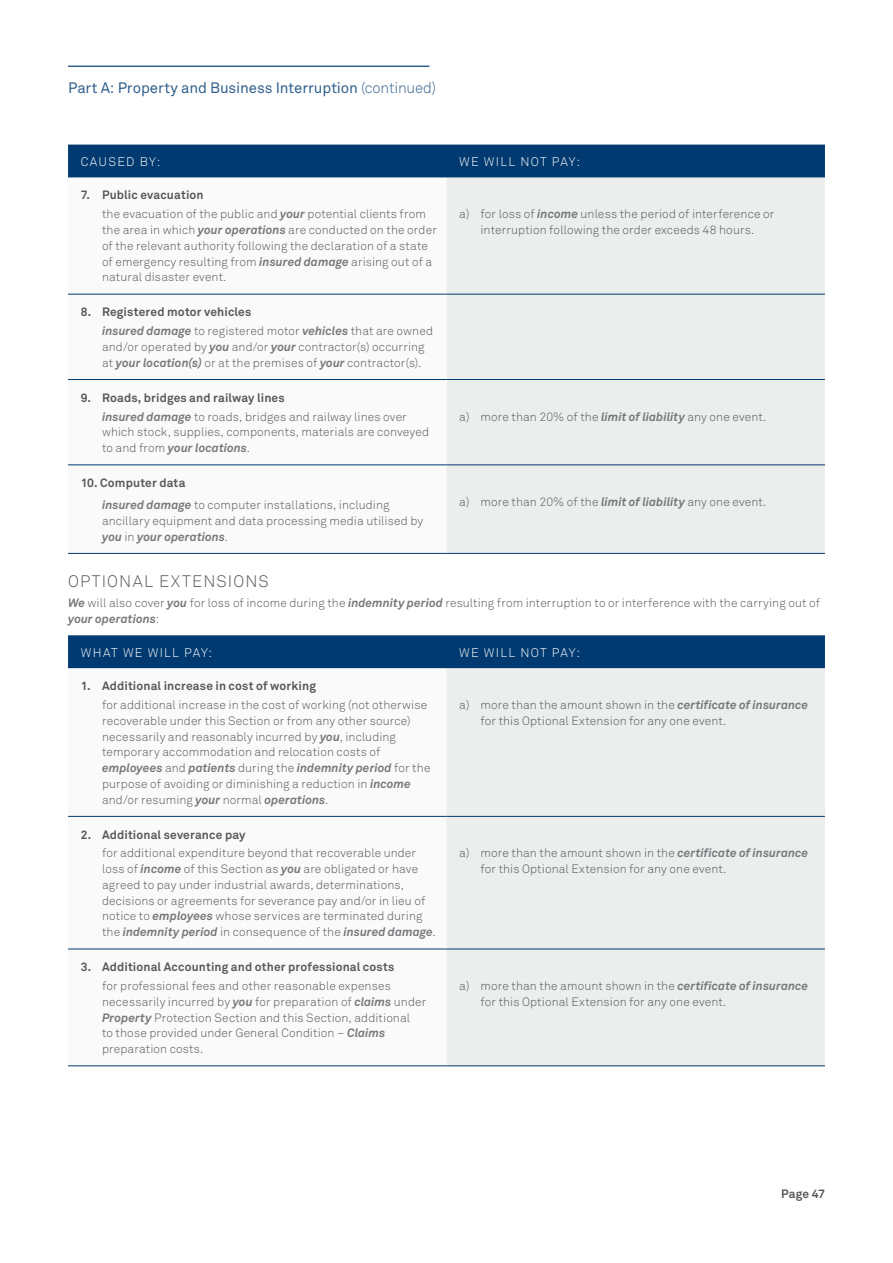
<style>
.page{position:relative;width:893px;height:1263px;background:#fff}
.page>*{position:absolute;margin:0;border:0;box-sizing:border-box;transform-origin:0 0}
.Body_heading_2{font:16.5px "Akkurat Light Pro";letter-spacing:.07em;color:#57585a}
.t1{font:15px "Akkurat Pro";letter-spacing:-.005em;color:#33618d}
.H1_TABLE{font:12.3px "Akkurat Light Pro";letter-spacing:.105em;color:#fff}
.A6_Body_inset{font:12px/15.8px "Akkurat Light Pro";letter-spacing:.01em;color:#57585a}
.A6_Body_Bullets_1{font:12px/15.8px "Akkurat Light Pro";letter-spacing:.01em;color:#57585a}
.Body_bullet_subhead{font:700 12px "Akkurat Pro";letter-spacing:.015em;color:#57585a}
.A5_Body_Copy{font:12px/15.8px "Akkurat Light Pro";letter-spacing:.01em;color:#57585a}
.Body_Subhead{font:700 12px "Akkurat Pro";letter-spacing:.015em;color:#57585a}
.s1{font-family:"Akkurat Light Pro"}
.s2{font-family:"Akkurat Pro";font-weight:700;font-style:italic;color:#76787b}
</style>
<div class="page">
<hr style="left:68px;top:66px;width:361px;height:1px;background:#33618d">
<div style="left:68px;top:145px;width:757px;height:33px;background:#003a70"></div>
<svg style="left:68px;top:293px;width:378px;height:260px"></svg>
<div style="left:446px;top:178px;width:379px;height:375px;background:#eceded"></div>
<hr style="left:68px;top:294px;width:378px;height:1px;background:#003a70">
<hr style="left:446px;top:294px;width:379px;height:1px;background:#003a70">
<hr style="left:68px;top:379px;width:378px;height:1px;background:#003a70">
<hr style="left:446px;top:379px;width:379px;height:1px;background:#003a70">
<hr style="left:68px;top:464px;width:378px;height:1px;background:#003a70">
<hr style="left:446px;top:464px;width:379px;height:1px;background:#003a70">
<hr style="left:68px;top:553px;width:378px;height:1px;background:#003a70">
<hr style="left:446px;top:553px;width:379px;height:1px;background:#003a70">
<div style="left:68px;top:635px;width:757px;height:33px;background:#003a70"></div>
<svg style="left:68px;top:668px;width:378px;height:281px"></svg>
<div style="left:446px;top:668px;width:379px;height:397px;background:#eceded"></div>
<hr style="left:68px;top:816px;width:378px;height:1px;background:#003a70">
<hr style="left:446px;top:816px;width:379px;height:1px;background:#003a70">
<hr style="left:68px;top:949px;width:378px;height:1px;background:#003a70">
<hr style="left:446px;top:949px;width:379px;height:1px;background:#003a70">
<hr style="left:68px;top:1065px;width:378px;height:1px;background:#003a70">
<hr style="left:446px;top:1065px;width:379px;height:1px;background:#003a70">
<p class="t1" style="left:68px;top:79px;width:370px">Part A: Property and Business Interruption <span class="s1">(continued)</span></p>
<p class="H1_TABLE" style="left:81px;top:154px;width:81px">CAUSED BY:</p>
<p class="H1_TABLE" style="left:459px;top:154px;width:122px">WE WILL NOT PAY:</p>
<p class="Body_bullet_subhead" style="left:81px;top:188px;width:124px">7. Public evacuation</p>
<p class="A6_Body_inset" style="left:102px;top:207px;width:336px">the evacuation of the public and <span class="s2">your</span> potential clients from the area in which <span class="s2">your operations</span> are conducted on the order of the relevant authority following the declaration of a state of emergency resulting from <span class="s2">insured damage</span> arising out of a natural disaster event.</p>
<p class="A6_Body_Bullets_1" style="left:459px;top:207px;width:317px;text-align:center">a) for loss of <span class="s2">income</span> unless the period of interference or interruption following the order exceeds 48 hours.</p>
<p class="Body_bullet_subhead" style="left:81px;top:305px;width:172px">8. Registered motor vehicles</p>
<p class="A6_Body_inset" style="left:102px;top:323px;width:333px"><span class="s2">insured damage</span> to registered motor <span class="s2">vehicles</span> that are owned and/or operated by <span class="s2">you</span> and/or <span class="s2">your</span> contractor(s) occurring at <span class="s2">your location(s)</span> or at the premises of <span class="s2">your</span> contractor(s).</p>
<p class="Body_bullet_subhead" style="left:81px;top:390px;width:205px">9. Roads, bridges and railway lines</p>
<p class="A6_Body_inset" style="left:102px;top:409px;width:329px"><span class="s2">insured damage</span> to roads, bridges and railway lines over which stock, supplies, components, materials are conveyed to and from <span class="s2">your locations</span>.</p>
<p class="A6_Body_Bullets_1" style="left:459px;top:409px;width:308px">a) more than 20% of the <span class="s2">limit of liability</span> any one event.</p>
<p class="Body_Subhead" style="left:81px;top:475px;width:106px">10. Computer data</p>
<p class="A6_Body_inset" style="left:102px;top:497px;width:323px"><span class="s2">insured damage</span> to computer installations, including ancillary equipment and data processing media utilised by <span class="s2">you</span> in <span class="s2">your operations</span>.</p>
<p class="A6_Body_Bullets_1" style="left:459px;top:494px;width:308px">a) more than 20% of the <span class="s2">limit of liability</span> any one event.</p>
<p class="Body_heading_2" style="left:68px;top:572px;width:202px">OPTIONAL EXTENSIONS</p>
<p class="A5_Body_Copy" style="left:68px;top:595px;width:753px"><span class="s2">We</span> will also cover <span class="s2">you</span> for loss of income during the <span class="s2">indemnity period</span> resulting from interruption to or interference with the carrying out of <span class="s2">your operations</span>:</p>
<p class="H1_TABLE" style="left:81px;top:645px;width:133px">WHAT WE WILL PAY:</p>
<p class="H1_TABLE" style="left:459px;top:645px;width:122px">WE WILL NOT PAY:</p>
<p class="Body_bullet_subhead" style="left:81px;top:678px;width:237px">1. Additional increase in cost of working</p>
<p class="A6_Body_inset" style="left:102px;top:697px;width:330px">for additional increase in the cost of working (not otherwise recoverable under this Section or from any other source) necessarily and reasonably incurred by <span class="s2">you</span>, including temporary accommodation and relocation costs of <span class="s2">employees</span> and <span class="s2">patients</span> during the <span class="s2">indemnity period</span> for the purpose of avoiding or diminishing a reduction in <span class="s2">income </span>and/or resuming <span class="s2">your</span> normal <span class="s2">operations</span>.</p>
<p class="A6_Body_Bullets_1" style="left:480px;top:697px;width:329px;text-indent:-21px">a) more than the amount shown in the <span class="s2">certificate of insurance </span>for this Optional Extension for any one event.</p>
<p class="Body_bullet_subhead" style="left:81px;top:827px;width:166px">2. Additional severance pay</p>
<p class="A6_Body_inset" style="left:102px;top:846px;width:335px">for additional expenditure beyond that recoverable under loss of <span class="s2">income</span> of this Section as <span class="s2">you</span> are obligated or have agreed to pay under industrial awards, determinations, decisions or agreements for severance pay and/or in lieu of notice to <span class="s2">employees</span> whose services are terminated during the <span class="s2">indemnity period</span> in consequence of the <span class="s2">insured damage</span>.</p>
<p class="A6_Body_Bullets_1" style="left:480px;top:846px;width:329px;text-indent:-21px">a) more than the amount shown in the <span class="s2">certificate of insurance </span>for this Optional Extension for any one event.</p>
<p class="Body_bullet_subhead" style="left:81px;top:959px;width:315px">3. Additional Accounting and other professional costs</p>
<p class="A6_Body_inset" style="left:102px;top:978px;width:326px">for professional fees and other reasonable expenses necessarily incurred by <span class="s2">you</span> for preparation of <span class="s2">claims</span> under <span class="s2">Property</span> Protection Section and this Section, additional<br>to those provided under General Condition – <span class="s2">Claims </span>preparation costs.</p>
<p class="A6_Body_Bullets_1" style="left:480px;top:978px;width:329px;text-indent:-21px">a) more than the amount shown in the <span class="s2">certificate of insurance </span>for this Optional Extension for any one event.</p>
<p class="Body_bullet_subhead" style="left:781px;top:1186px;width:45px">Page 47</p>
</div>
